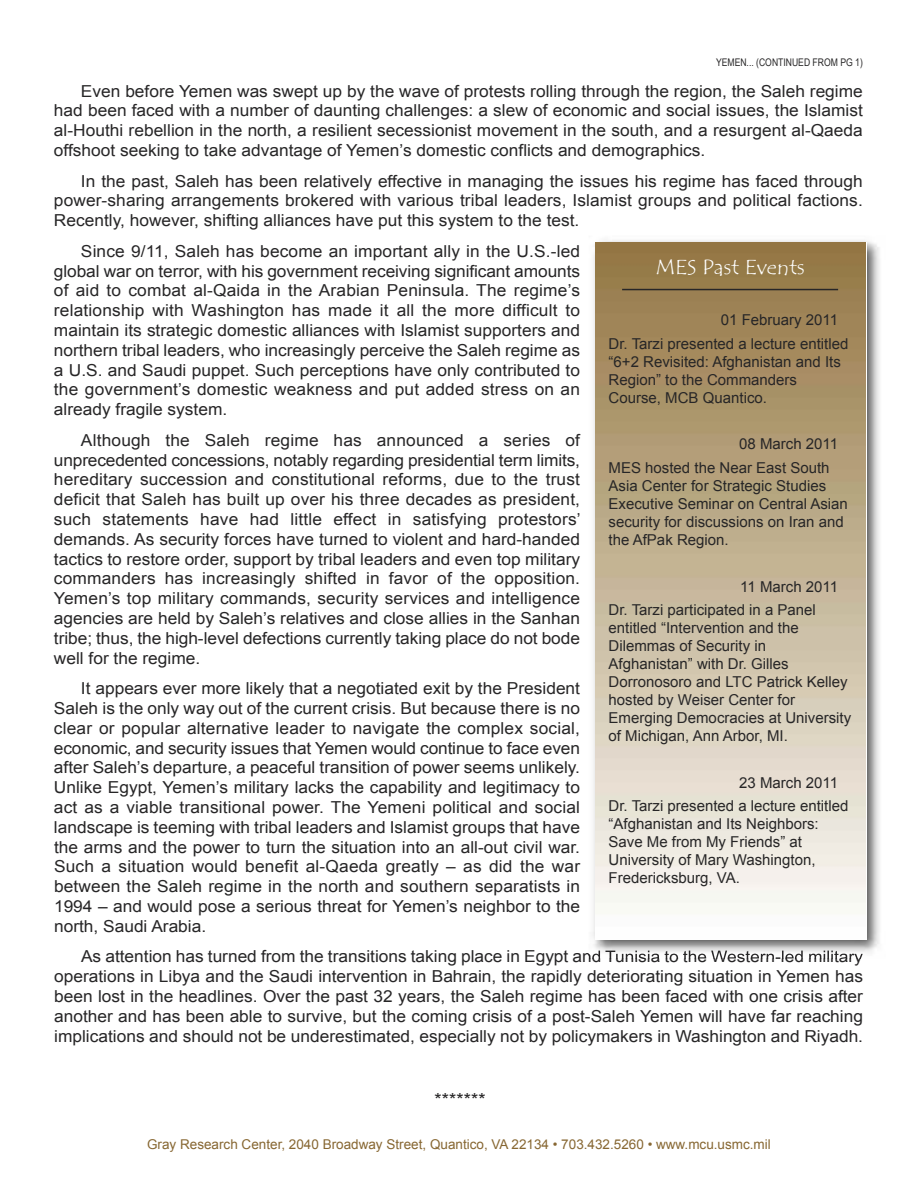
<style>
.page{position:relative;width:918px;height:1188px;background:#fff}
.page>*{position:absolute;margin:0;border:0;box-sizing:border-box;transform-origin:0 0}
.t1{font:21px "Tempus Sans ITC";color:#fff;scale:1.05 1}
.t2{font:italic 18px "Arial";color:#272627;scale:1.05 1}
.t3{font:16.5px/19.8px "Arial";color:#272627;text-align:justify;scale:1.05 1}
.t4{font:15px/18px "Arial";color:#272627}
.t5{font:13.5px "Arial";color:#876732}
.t6{font:10.5px "Arial Narrow";color:#272627}
</style>
<div class="page">
<img style="left:589px;top:240px;width:291px;height:719px">
<img style="left:595px;top:242px;width:270px;height:697px">
<hr style="left:622px;top:289px;width:216px;height:1px;background:#272627">
<p class="t6" style="left:716px;top:56px;width:148px">YEMEN... (CONTINUED FROM PG 1)</p>
<p class="t3" style="left:54px;top:81px;width:772px;text-indent:27px">Even before Yemen was swept up by the wave of protests rolling through the region, the Saleh regime had been faced with a number of daunting challenges: a slew of economic and social issues, the Islamist al-Houthi rebellion in the north, a resilient secessionist movement in the south, and a resurgent al-Qaeda offshoot seeking to take advantage of Yemen’s domestic conflicts and demographics.</p>
<p class="t3" style="left:54px;top:171px;width:772px;text-indent:27px">In the past, Saleh has been relatively effective in managing the issues his regime has faced through power-sharing arrangements brokered with various tribal leaders, Islamist groups and political factions.<br>Recently, however, shifting alliances have put this system to the test.</p>
<p class="t3" style="left:54px;top:241px;width:503px;text-indent:27px">Since 9/11, Saleh has become an important ally in the U.S.-led global war on terror, with his government receiving significant amounts of aid to combat al-Qaida in the Arabian Peninsula. The regime’s relationship with Washington has made it all the more difficult to maintain its strategic domestic alliances with Islamist supporters and northern tribal leaders, who increasingly perceive the Saleh regime as a U.S. and Saudi puppet. Such perceptions have only contributed to the government’s domestic weakness and put added stress on an already fragile system.</p>
<p class="t3" style="left:54px;top:430px;width:503px;text-indent:27px">Although the Saleh regime has announced a series of unprecedented concessions, notably regarding presidential term limits, hereditary succession and constitutional reforms, due to the trust deficit that Saleh has built up over his three decades as president, such statements have had little effect in satisfying protestors’ demands. As security forces have turned to violent and hard-handed tactics to restore order, support by tribal leaders and even top military commanders has increasingly shifted in favor of the opposition.<br>Yemen’s top military commands, security services and intelligence agencies are held by Saleh’s relatives and close allies in the Sanhan tribe; thus, the high-level defections currently taking place do not bode well for the regime.</p>
<p class="t3" style="left:54px;top:679px;width:503px;text-indent:27px">It appears ever more likely that a negotiated exit by the President Saleh is the only way out of the current crisis. But because there is no clear or popular alternative leader to navigate the complex social, economic, and security issues that Yemen would continue to face even after Saleh’s departure, a peaceful transition of power seems unlikely.<br>Unlike Egypt, Yemen’s military lacks the capability and legitimacy to act as a viable transitional power. The Yemeni political and social landscape is teeming with tribal leaders and Islamist groups that have the arms and the power to turn the situation into an all-out civil war.<br>Such a situation would benefit al-Qaeda greatly – as did the war between the Saleh regime in the north and southern separatists in 1994 – and would pose a serious threat for Yemen’s neighbor to the north, Saudi Arabia.</p>
<p class="t3" style="left:54px;top:947px;width:772px;text-indent:27px">As attention has turned from the transitions taking place in Egypt and Tunisia to the Western-led military operations in Libya and the Saudi intervention in Bahrain, the rapidly deteriorating situation in Yemen has been lost in the headlines. Over the past 32 years, the Saleh regime has been faced with one crisis after another and has been able to survive, but the coming crisis of a post-Saleh Yemen will have far reaching implications and should not be underestimated, especially not by policymakers in Washington and Riyadh.</p>
<p class="t1" style="left:656px;top:254px;width:143px">MES Past Events</p>
<p class="t4" style="left:609px;top:308px;width:241px;line-height:23.4px;text-indent:112px">01 February 2011<br>Dr. Tarzi presented a lecture entitled</p>
<p class="t4" style="left:609px;top:352px;width:234px">“6+2 Revisited: Afghanistan and Its<br>Region” to the Commanders<br>Course, MCB Quantico.</p>
<p class="t4" style="left:609px;top:432px;width:231px;line-height:23.4px;text-indent:131px">08 March 2011<br>MES hosted the Near East South</p>
<p class="t4" style="left:609px;top:477px;width:241px">Asia Center for Strategic Studies<br>Executive Seminar on Central Asian security for discussions on Iran and the AfPak Region.</p>
<p class="t4" style="left:609px;top:575px;width:231px;line-height:23.4px;text-indent:132px">11 March 2011<br>Dr. Tarzi participated in a Panel</p>
<p class="t4" style="left:609px;top:619px;width:244px">entitled “Intervention and the<br>Dilemmas of Security in<br>Afghanistan” with Dr. Gilles<br>Dorronosoro and LTC Patrick Kelley hosted by Weiser Center for<br>Emerging Democracies at University of Michigan, Ann Arbor, MI.</p>
<p class="t4" style="left:609px;top:771px;width:241px;line-height:23.4px;text-indent:131px">23 March 2011<br>Dr. Tarzi presented a lecture entitled</p>
<p class="t4" style="left:609px;top:815px;width:212px">“Afghanistan and Its Neighbors:<br>Save Me from My Friends” at<br>University of Mary Washington,<br>Fredericksburg, VA.</p>
<p class="t2" style="left:433px;top:1089px;width:51px">*******</p>
<p class="t5" style="left:147px;top:1136px;width:625px">Gray Research Center, 2040 Broadway Street, Quantico, VA 22134 • 703.432.5260 • www.mcu.usmc.mil</p>
</div>
